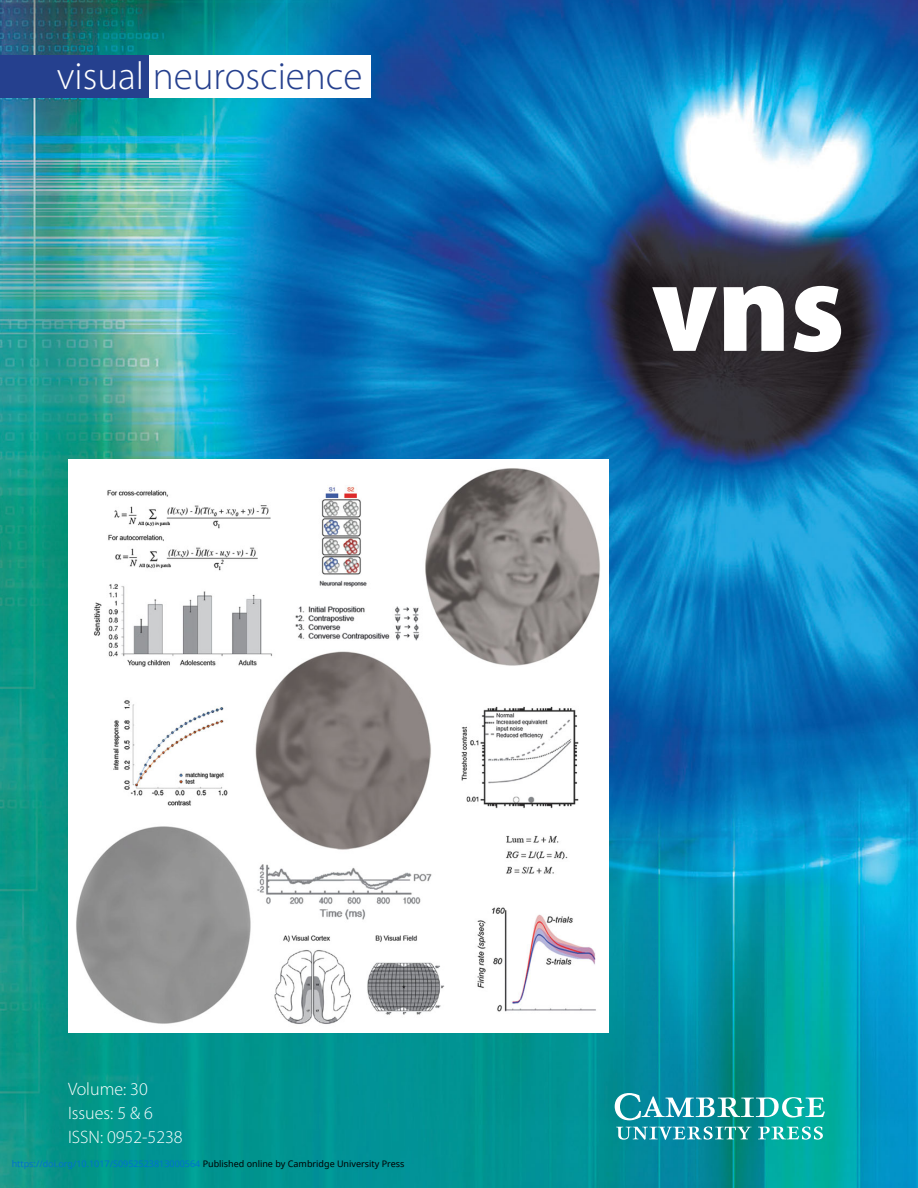
<style>
.page{position:relative;width:918px;height:1188px;background:#fff}
.page>*{position:absolute;margin:0;border:0;box-sizing:border-box;transform-origin:0 0}
.t1{font:900 semi-condensed 129.45px "Myriad Pro";color:#fff}
.t2{font:300 39.15px "Myriad Pro";color:#25408e}
.t3{font:300 18px/24px "Myriad Pro";color:#fff}
.t4{font:9px "Noto Sans";color:#0172cf}
.s1{color:#fff}
.s2{color:#000}
</style>
<div class="page">
<img style="left:0;top:0;width:918px;height:1188px">
<div style="left:0;top:55px;width:171px;height:43px;background:#25408e"></div>
<div style="left:149px;top:55px;width:222px;height:43px;background:#fff"></div>
<svg style="left:615px;top:1093px;width:210px;height:27px"></svg>
<svg style="left:616px;top:1126px;width:135px;height:14px;background:#4dabb4"></svg>
<svg style="left:758px;top:1126px;width:65px;height:14px"></svg>
<img style="left:68px;top:460px;width:540px;height:572px">
<p class="t2" style="left:57px;top:61px;width:307px"><span class="s1">visual</span> neuroscience</p>
<p class="t1" style="left:651px;top:259px;width:194px">vns</p>
<p class="t3" style="left:68px;top:1079px;width:116px">Volume: 30<br>Issues: 5 &amp; 6<br>ISSN: 0952-5238</p>
<p class="t4" style="left:12px;top:1157px;width:394px">https://doi.org/10.1017/S0952523813000564 <span class="s2">Published online by Cambridge University Press</span></p>
</div>
